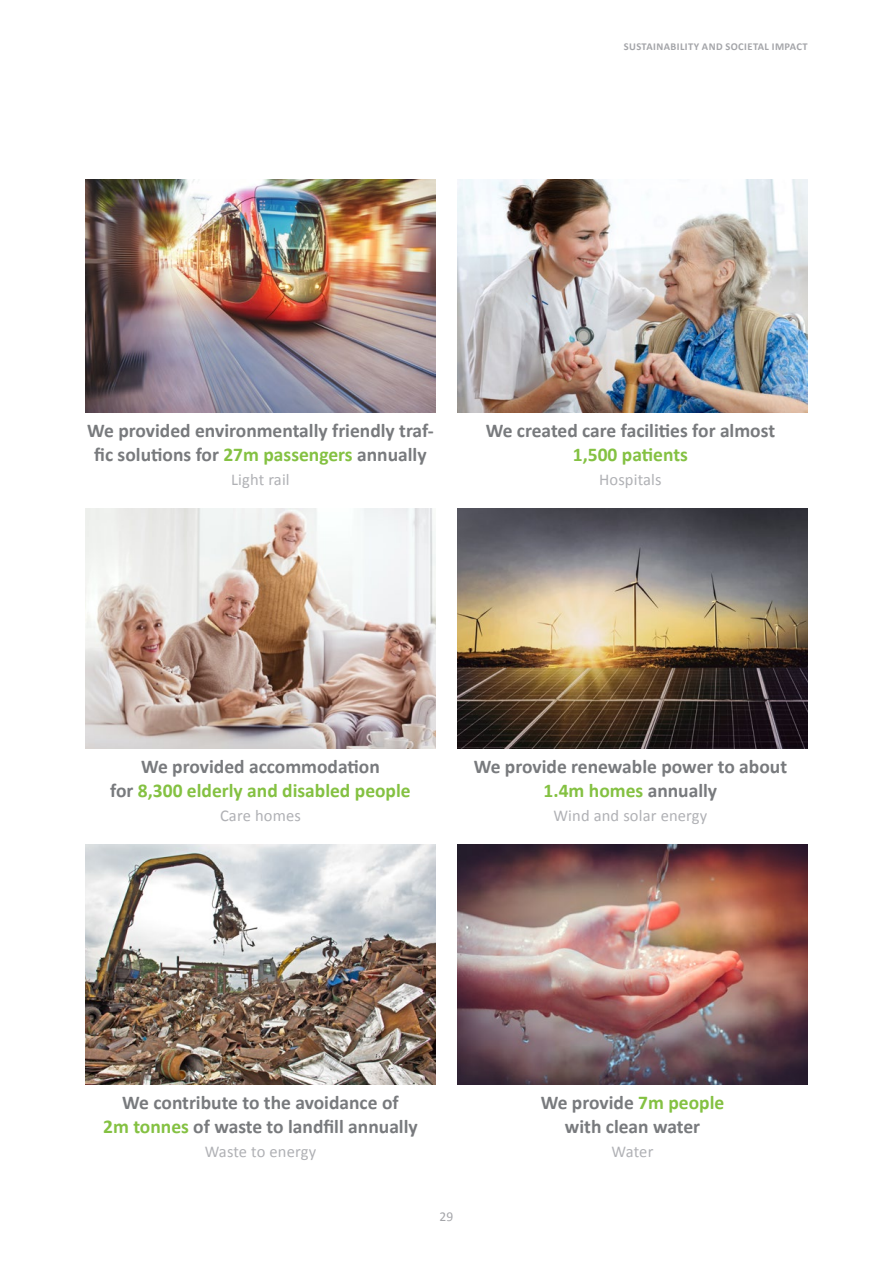
<style>
.page{position:relative;width:893px;height:1263px;background:#fff}
.page>*{position:absolute;margin:0;border:0;box-sizing:border-box;transform-origin:0 0}
.t1{font:700 19.5px/24px "Calibri";color:#787a7d;text-align:center}
.t2{font:700 19.5px "Calibri";color:#84c142}
.t3{font:16.5px "Calibri";letter-spacing:.01em;color:#b0b1b5}
.t4{font:13.5px "Calibri";color:#a4a5a9}
.Kolumnentitel_rechts{font:700 10.5px "Calibri";letter-spacing:.04em;color:#a4a5a9}
.s1{color:#84c142}
.s2{color:#787a7d}
</style>
<div class="page">
<img style="left:85px;top:179px;width:351px;height:234px">
<img style="left:85px;top:509px;width:351px;height:240px">
<img style="left:85px;top:845px;width:351px;height:240px">
<img style="left:457px;top:179px;width:351px;height:234px">
<img style="left:457px;top:845px;width:351px;height:240px">
<img style="left:457px;top:509px;width:351px;height:240px">
<p class="Kolumnentitel_rechts" style="left:624px;top:39px;width:186px">SUSTAINABILITY AND SOCIETAL IMPACT</p>
<p class="t1" style="left:87px;top:418px;width:348px">We provided environmentally friendly traf&shy;fic solutions for <span class="s1">27m passengers</span> annually</p>
<p class="t3" style="left:231px;top:468px;width:60px">Light rail</p>
<p class="t1" style="left:486px;top:418px;width:291px">We created care facilities for almost<br><span class="s1">1,500 patients</span></p>
<p class="t3" style="left:599px;top:468px;width:64px">Hospitals</p>
<p class="t1" style="left:141px;top:754px;width:240px">We provided accommodation</p>
<p class="t2" style="left:110px;top:776px;width:302px"><span class="s2">for</span> 8,300 elderly and disabled people</p>
<p class="t3" style="left:220px;top:804px;width:82px">Care homes</p>
<p class="t1" style="left:474px;top:754px;width:315px">We provide renewable power to about</p>
<p class="t2" style="left:544px;top:776px;width:175px">1.4m homes <span class="s2">annually</span></p>
<p class="t3" style="left:553px;top:804px;width:155px">Wind and solar energy</p>
<p class="t1" style="left:103px;top:1090px;width:316px">We contribute to the avoidance of<br><span class="s1">2m tonnes</span> of waste to landfill annually</p>
<p class="t3" style="left:205px;top:1140px;width:113px">Waste to energy</p>
<p class="t4" style="left:440px;top:1207px;width:15px">29</p>
<p class="t1" style="left:541px;top:1090px;width:185px">We provide <span class="s1">7m people</span></p>
<p class="t1" style="left:565px;top:1114px;width:137px">with clean water</p>
<p class="t3" style="left:612px;top:1140px;width:43px">Water</p>
</div>
